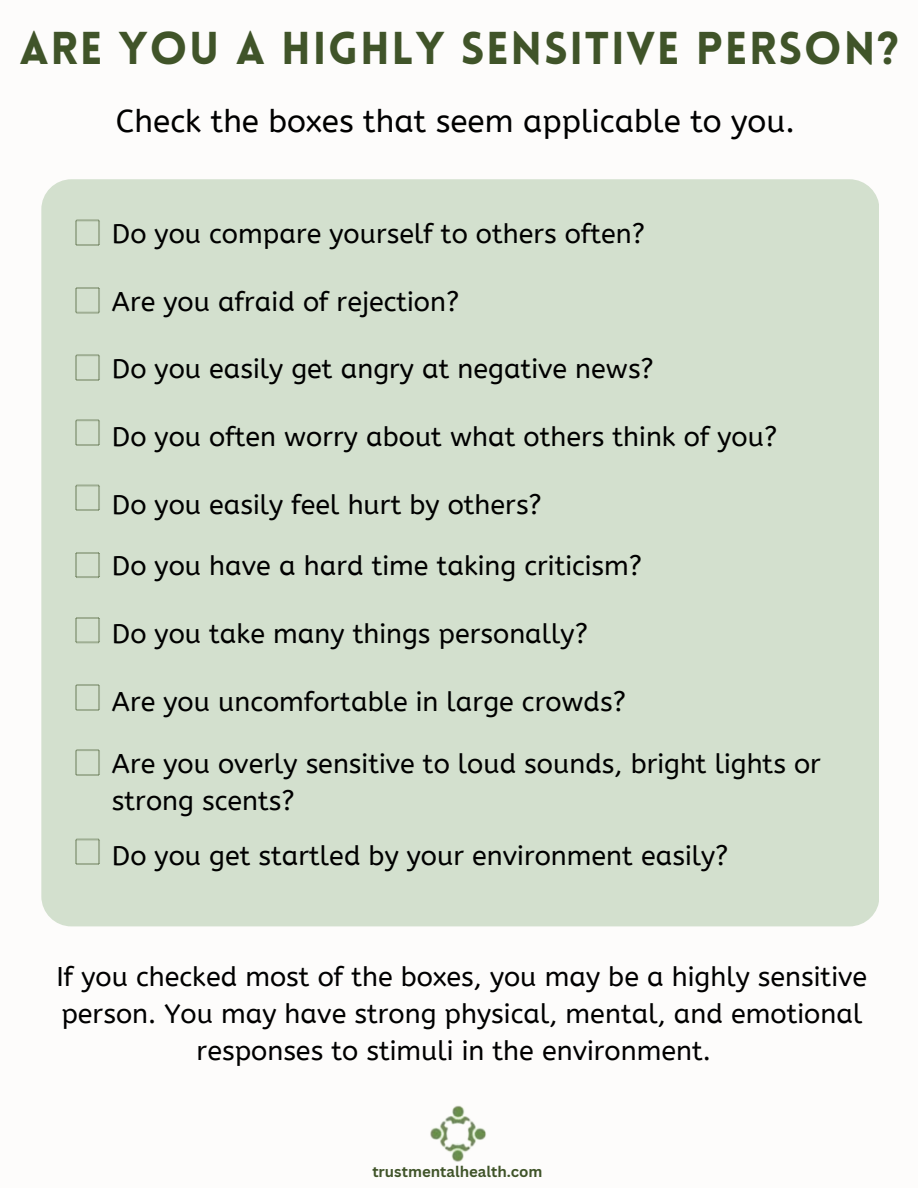
<style>
.page{position:relative;width:918px;height:1188px;background:#fdfcfb}
.page>*{position:absolute;margin:0;border:0;box-sizing:border-box;transform-origin:0 0}
.t1{font:900 45px "Lovelo";letter-spacing:.04em;color:#405429}
.t2{font:31.5px "A Bee Zee";color:#000}
.t3{font:27px/37.2px "A Bee Zee";color:#000}
.t4{font:700 15px "Canva Sans";color:#405429}
</style>
<div class="page">
<div style="left:41px;top:179px;width:838px;height:747px;background:#d3e0ce;border-radius:30px"></div>
<svg style="left:75px;top:220px;width:25px;height:26px"></svg>
<img style="left:430px;top:1105px;width:56px;height:57px">
<svg style="left:75px;top:287px;width:25px;height:26px"></svg>
<svg style="left:75px;top:355px;width:25px;height:26px"></svg>
<svg style="left:75px;top:420px;width:25px;height:26px"></svg>
<svg style="left:75px;top:485px;width:25px;height:26px"></svg>
<svg style="left:75px;top:552px;width:25px;height:26px"></svg>
<svg style="left:75px;top:617px;width:25px;height:26px"></svg>
<svg style="left:75px;top:685px;width:25px;height:25px"></svg>
<svg style="left:75px;top:750px;width:25px;height:26px"></svg>
<svg style="left:75px;top:839px;width:25px;height:26px"></svg>
<p class="t1" style="left:19px;top:30px;width:881px">ARE YOU A HIGHLY SENSITIVE PERSON?</p>
<p class="t2" style="left:116px;top:103px;width:681px">Check the boxes that seem applicable to you.</p>
<p class="t3" style="left:112px;top:215px;width:535px">Do you compare yourself to others often?</p>
<p class="t3" style="left:112px;top:283px;width:349px">Are you afraid of rejection?</p>
<p class="t3" style="left:112px;top:351px;width:543px">Do you easily get angry at negative news?</p>
<p class="t3" style="left:112px;top:418px;width:667px">Do you often worry about what others think of you?</p>
<p class="t3" style="left:112px;top:486px;width:431px">Do you easily feel hurt by others?</p>
<p class="t3" style="left:112px;top:548px;width:532px">Do you have a hard time taking criticism?</p>
<p class="t3" style="left:112px;top:616px;width:478px">Do you take many things personally?</p>
<p class="t3" style="left:112px;top:683px;width:516px">Are you uncomfortable in large crowds?</p>
<p class="t3" style="left:112px;top:745px;width:710px">Are you overly sensitive to loud sounds, bright lights or strong scents?</p>
<p class="t3" style="left:112px;top:838px;width:618px">Do you get startled by your environment easily?</p>
<p class="t3" style="left:57px;top:958px;width:812px;text-align:center">If you checked most of the boxes, you may be a highly sensitive person. You may have strong physical, mental, and emotional responses to stimuli in the environment.</p>
<p class="t4" style="left:372px;top:1161px;width:172px">trustmentalhealth.com</p>
</div>
